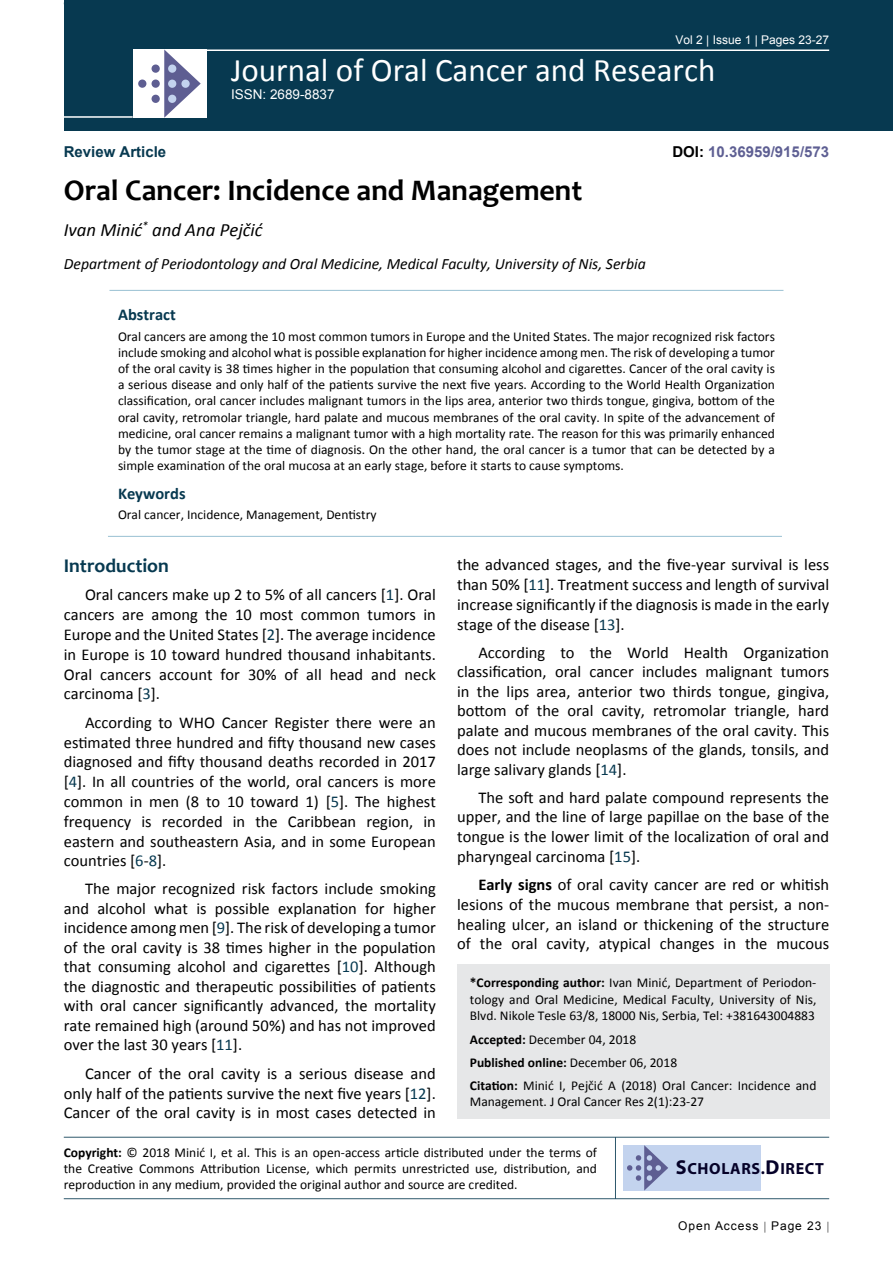
<style>
.page{position:relative;width:893px;height:1263px;background:#fff}
.page>*{position:absolute;margin:0;border:0;box-sizing:border-box;transform-origin:0 0}
.t1{font:33px "Calibri";color:#fff}
.t2{font:700 30px "Candara";color:#000}
.t3{font:700 19.5px "Candara";color:#073950}
.t4{font:italic 18.75px "Calibri";color:#000}
.t5{font:16.5px/19.8px "Calibri";color:#000;text-align:justify}
.t6{font:700 16.5px "Calibri";color:#073950}
.t7{font:700 16.2px "Myriad Pro";letter-spacing:.04em;color:#050128}
.t8{font:italic 15.75px "Calibri";color:#000}
.t9{font:700 15px "Arial";color:#5e5f93}
.t10{font:700 15px "Arial";color:#073950}
.t11{font:13.5px/16.2px "Calibri";color:#000;text-align:justify}
.t12{font:13.5px "Arial";color:#fff}
.t13{font:12px "Arial";color:#fff}
.t14{font:12px "Arial";letter-spacing:.08em;color:#000}
.s1{color:#000}
.s2{color:#073950}
.s3{font-weight:700}
.s4{font-size:20.25px}
</style>
<div class="page">
<div style="left:64px;top:0;width:829px;height:131px;background:#073950"></div>
<div style="left:457px;top:964px;width:372px;height:155px;background:#e6e7e8"></div>
<hr style="left:64px;top:1137px;width:765px;height:1px;background:#073950">
<hr style="left:64px;top:1198px;width:765px;height:1px;background:#073950">
<hr style="left:615px;top:1137px;width:1px;height:62px;background:#073950">
<div style="left:623px;top:1145px;width:138px;height:45px;background:#c3d3ee"></div>
<svg style="left:627px;top:1145px;width:41px;height:45px"></svg>
<hr style="left:204px;top:49px;width:625px;height:2px;background:#fff">
<hr style="left:64px;top:116px;width:69px;height:2px;background:#fff">
<div style="left:133px;top:49px;width:74px;height:69px;background:#fff"></div>
<svg style="left:164px;top:49px;width:37px;height:69px"></svg>
<div style="left:152px;top:65px;width:8px;height:8px;background:#5e5e92;border-radius:50%"></div>
<div style="left:138px;top:80px;width:8px;height:8px;background:#5e5e92;border-radius:50%"></div>
<div style="left:152px;top:80px;width:8px;height:8px;background:#5e5e92;border-radius:50%"></div>
<div style="left:168px;top:80px;width:8px;height:8px;background:#c3d3ee;border-radius:50%"></div>
<div style="left:181px;top:80px;width:9px;height:8px;background:#c3d3ee;border-radius:50%"></div>
<div style="left:168px;top:95px;width:8px;height:8px;background:#c3d3ee;border-radius:50%"></div>
<div style="left:168px;top:65px;width:8px;height:8px;background:#c3d3ee;border-radius:50%"></div>
<div style="left:152px;top:95px;width:8px;height:8px;background:#5e5e92;border-radius:50%"></div>
<hr style="left:109px;top:290px;width:674px;height:1px;background:#98c0d2">
<hr style="left:108px;top:536px;width:674px;height:1px;background:#98c0d2">
<p class="t13" style="left:675px;top:32px;width:155px">Vol 2 | Issue 1 | Pages 23-27</p>
<h1 class="t1" style="left:231px;top:49px;width:486px">Journal of Oral Cancer and Research</h1>
<p class="t10" style="left:64px;top:142px;width:104px">Review Article</p>
<p class="t12" style="left:231px;top:86px;width:105px">ISSN: 2689-8837</p>
<h2 class="t2" style="left:64px;top:172px;width:520px">Oral Cancer: Incidence and Management</h2>
<p class="t4" style="left:64px;top:217px;width:200px">Ivan Minić<sup>*</sup> and Ana Pejčić</p>
<p class="t8" style="left:64px;top:253px;width:583px">Department of Periodontology and Oral Medicine, Medical Faculty, University of Nis, Serbia</p>
<p class="t9" style="left:672px;top:142px;width:158px"><span class="s1">DOI:</span> 10.36959/915/573</p>
<p class="t6" style="left:118px;top:304px;width:59px">Abstract</p>
<p class="t11" style="left:118px;top:328px;width:658px">Oral cancers are among the 10 most common tumors in Europe and the United States. The major recognized risk factors include smoking and alcohol what is possible explanation for higher incidence among men. The risk of developing a tumor of the oral cavity is 38 times higher in the population that consuming alcohol and cigarettes. Cancer of the oral cavity is a serious disease and only half of the patients survive the next five years. According to the World Health Organization classification, oral cancer includes malignant tumors in the lips area, anterior two thirds tongue, gingiva, bottom of the oral cavity, retromolar triangle, hard palate and mucous membranes of the oral cavity. In spite of the advancement of medicine, оral cancer remains a malignant tumor with a high mortality rate. The reason for this was primarily enhanced by the tumor stage at the time of diagnosis. On the other hand, the oral cancer is a tumor that can be detected by a simple examination of the oral mucosa at an early stage, before it starts to cause symptoms.</p>
<p class="t6" style="left:118px;top:482px;width:69px">Keywords</p>
<p class="t11" style="left:118px;top:506px;width:260px">Oral cancer, Incidence, Management, Dentistry</p>
<p class="t3" style="left:64px;top:553px;width:107px">Introduction</p>
<p class="t5" style="left:64px;top:585px;width:374px;text-indent:21px">Oral cancers make up 2 to 5% of all cancers [<span class="s2">1</span>]. Oral cancers are among the 10 most common tumors in Europe and the United States [<span class="s2">2</span>]. The average incidence in Europe is 10 toward hundred thousand inhabitants.<br>Oral cancers account for 30% of all head and neck carcinoma [<span class="s2">3</span>].</p>
<p class="t5" style="left:64px;top:712px;width:374px;text-indent:21px">According to WHO Cancer Register there were an estimated three hundred and fifty thousand new cases diagnosed and fifty thousand deaths recorded in 2017 [<span class="s2">4</span>]. In all countries of the world, oral cancers is more common in men (8 to 10 toward 1) [<span class="s2">5</span>]. The highest frequency is recorded in the Caribbean region, in eastern and southeastern Asia, and in some European countries [<span class="s2">6</span>-<span class="s2">8</span>].</p>
<p class="t5" style="left:64px;top:879px;width:374px;text-indent:21px">The major recognized risk factors include smoking and alcohol what is possible explanation for higher incidence among men [<span class="s2">9</span>]. The risk of developing a tumor of the oral cavity is 38 times higher in the population that consuming alcohol and cigarettes [<span class="s2">10</span>]. Although the diagnostic and therapeutic possibilities of patients with oral cancer significantly advanced, the mortality rate remained high (around 50%) and has not improved over the last 30 years [<span class="s2">11</span>].</p>
<p class="t5" style="left:64px;top:1063px;width:374px;text-indent:21px">Cancer of the oral cavity is a serious disease and only half of the patients survive the next five years [<span class="s2">12</span>].<br>Cancer of the oral cavity is in most cases detected in</p>
<p class="t5" style="left:457px;top:555px;width:374px">the advanced stages, and the five-year survival is less than 50% [<span class="s2">11</span>]. Treatment success and length of survival increase significantly if the diagnosis is made in the early stage of the disease [<span class="s2">13</span>].</p>
<p class="t5" style="left:457px;top:643px;width:374px;text-indent:21px">According to the World Health Organization classification, oral cancer includes malignant tumors in the lips area, anterior two thirds tongue, gingiva, bottom of the oral cavity, retromolar triangle, hard palate and mucous membranes of the oral cavity. This does not include neoplasms of the glands, tonsils, and large salivary glands [<span class="s2">14</span>].</p>
<p class="t5" style="left:457px;top:787px;width:374px;text-indent:21px">The soft and hard palate compound represents the upper, and the line of large papillae on the base of the tongue is the lower limit of the localization of oral and pharyngeal carcinoma [<span class="s2">15</span>].</p>
<p class="t5" style="left:457px;top:875px;width:374px;text-indent:21px"><span class="s3">Early signs</span> of oral cavity cancer are red or whitish lesions of the mucous membrane that persist, a non&shy;healing ulcer, an island or thickening of the structure of the oral cavity, atypical changes in the mucous</p>
<p class="t11" style="left:470px;top:975px;width:348px"><span class="s3">*Corresponding author:</span> Ivan Minić, Department of Periodon&shy;tology and Oral Medicine, Medical Faculty, University of Nis, Blvd. Nikole Tesle 63/8, 18000 Nis, Serbia, Tel: +381643004883</p>
<p class="t11" style="left:470px;top:1028px;width:348px;line-height:23px;text-align:left"><span class="s3">Accepted:</span> December 04, 2018<br><span class="s3">Published online:</span> December 06, 2018<br><span class="s3">Citation:</span> Minić I, Pejčić A (2018) Oral Cancer: Incidence and</p>
<p class="t11" style="left:470px;top:1093px;width:236px">Management. J Oral Cancer Res 2(1):23-27</p>
<p class="t11" style="left:64px;top:1144px;width:535px"><span class="s3">Copyright:</span> © 2018 Minić I, et al. This is an open-access article distributed under the terms of the Creative Commons Attribution License, which permits unrestricted use, distribution, and reproduction in any medium, provided the original author and source are credited.</p>
<p class="t7" style="left:676px;top:1158px;width:150px"><span class="s4">S</span>CHOLARS.<span class="s4">D</span>IRECT</p>
<p class="t14" style="left:678px;top:1218px;width:145px">Open Access Page 23</p>
</div>
